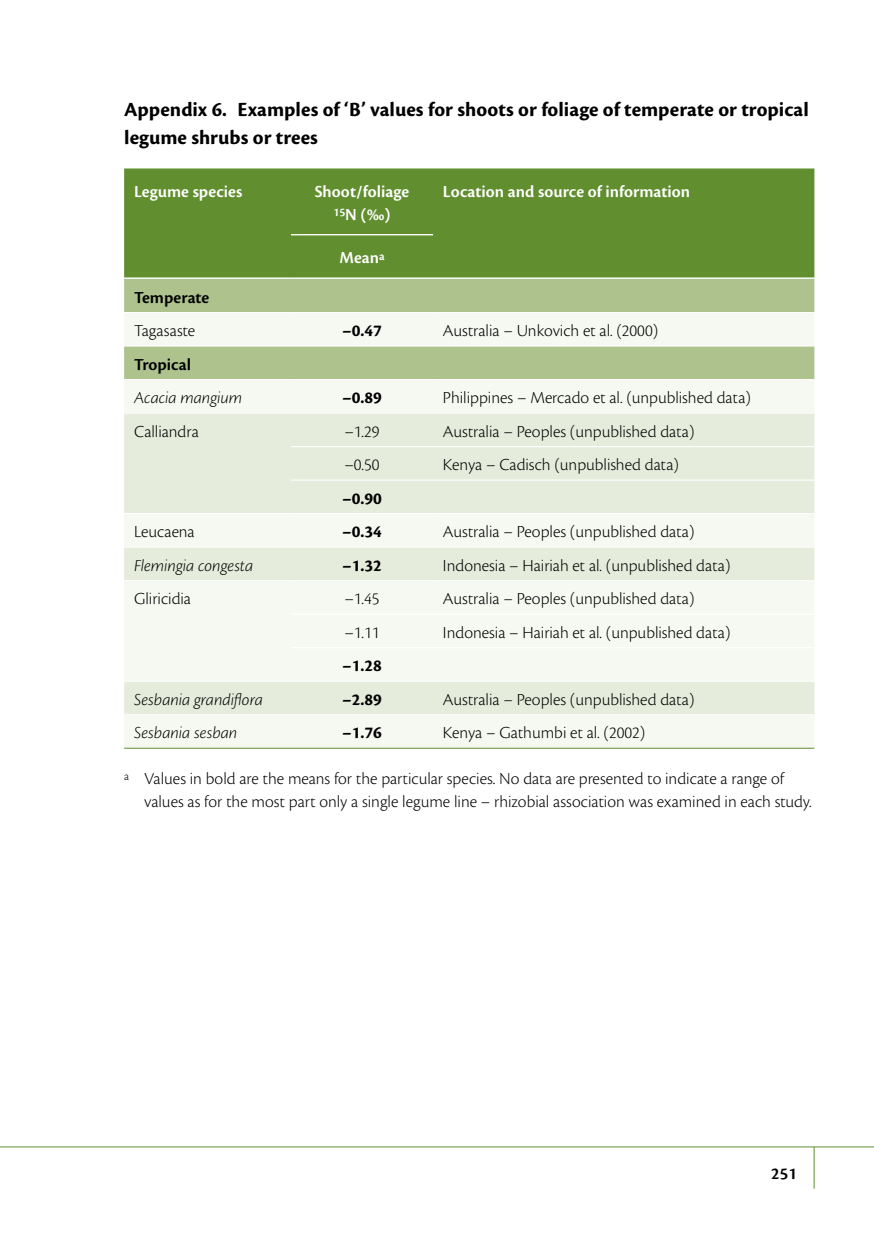
<style>
.page{position:relative;width:874px;height:1241px;background:#fff}
.page>*{position:absolute;margin:0;border:0;box-sizing:border-box;transform-origin:0 0}
.t1{font:700 21px/28px "Cronos Pro";letter-spacing:.005em;color:#000}
.t2{font:300 17.5px/22.8px "Cronos Pro";color:#000}
.t3{font:600 17.5px/22.8px "Cronos Pro";color:#fff;text-align:center}
.t4{font:italic 300 17.5px "Cronos Pro";letter-spacing:-.005em;color:#000}
.t5{font:700 17.5px "Cronos Pro";color:#000}
.t6{font:600 17.5px "Cronos Pro";color:#000}
</style>
<div class="page">
<hr style="left:0;top:1146px;width:873px;height:1px;background:#618e2f">
<hr style="left:813px;top:1146px;width:1px;height:42px;background:#618e2f">
<div style="left:124px;top:168px;width:690px;height:109px;background:#618e2f"></div>
<div style="left:124px;top:279px;width:690px;height:33px;background:#adc28c"></div>
<svg style="left:124px;top:313px;width:690px;height:434px;fill:#f6f8f2"></svg>
<svg style="left:124px;top:413px;width:690px;height:301px;fill:#e6ecdb"></svg>
<hr style="left:291px;top:234px;width:142px;height:1px;background:#fff">
<hr style="left:291px;top:446px;width:142px;height:1px;background:#fff">
<hr style="left:433px;top:446px;width:381px;height:1px;background:#fff">
<hr style="left:291px;top:479px;width:142px;height:1px;background:#fff">
<hr style="left:433px;top:479px;width:381px;height:1px;background:#fff">
<hr style="left:291px;top:613px;width:142px;height:1px;background:#fff">
<hr style="left:433px;top:613px;width:381px;height:1px;background:#fff">
<hr style="left:291px;top:647px;width:142px;height:1px;background:#fff">
<hr style="left:433px;top:647px;width:381px;height:1px;background:#fff">
<hr style="left:124px;top:747px;width:167px;height:1px;background:#618e2f">
<hr style="left:291px;top:747px;width:142px;height:1px;background:#618e2f">
<hr style="left:433px;top:747px;width:381px;height:1px;background:#618e2f">
<hr style="left:124px;top:345px;width:167px;height:1px;background:#fff">
<hr style="left:291px;top:345px;width:142px;height:1px;background:#fff">
<hr style="left:433px;top:345px;width:381px;height:1px;background:#fff">
<hr style="left:124px;top:379px;width:167px;height:1px;background:#fff">
<hr style="left:291px;top:379px;width:142px;height:1px;background:#fff">
<hr style="left:433px;top:379px;width:381px;height:1px;background:#fff">
<hr style="left:124px;top:412px;width:167px;height:1px;background:#fff">
<hr style="left:291px;top:412px;width:142px;height:1px;background:#fff">
<hr style="left:433px;top:412px;width:381px;height:1px;background:#fff">
<hr style="left:124px;top:513px;width:167px;height:1px;background:#fff">
<hr style="left:291px;top:513px;width:142px;height:1px;background:#fff">
<hr style="left:433px;top:513px;width:381px;height:1px;background:#fff">
<hr style="left:124px;top:546px;width:167px;height:1px;background:#fff">
<hr style="left:291px;top:546px;width:142px;height:1px;background:#fff">
<hr style="left:433px;top:546px;width:381px;height:1px;background:#fff">
<hr style="left:124px;top:580px;width:167px;height:1px;background:#fff">
<hr style="left:291px;top:580px;width:142px;height:1px;background:#fff">
<hr style="left:433px;top:580px;width:381px;height:1px;background:#fff">
<hr style="left:124px;top:680px;width:167px;height:1px;background:#fff">
<hr style="left:291px;top:680px;width:142px;height:1px;background:#fff">
<hr style="left:433px;top:680px;width:381px;height:1px;background:#fff">
<hr style="left:124px;top:714px;width:167px;height:1px;background:#fff">
<hr style="left:291px;top:714px;width:142px;height:1px;background:#fff">
<hr style="left:433px;top:714px;width:381px;height:1px;background:#fff">
<p class="t1" style="left:124px;top:95px;width:686px">Appendix 6. Examples of ‘B’ values for shoots or foliage of temperate or tropical legume shrubs or trees</p>
<p class="t3" style="left:134px;top:180px;width:110px">Legume species</p>
<p class="t3" style="left:314px;top:180px;width:96px">Shoot/foliage<br><sup>15</sup>N (‰)</p>
<p class="t3" style="left:443px;top:180px;width:248px">Location and source of information</p>
<p class="t3" style="left:339px;top:246px;width:47px">Mean<sup>a</sup></p>
<p class="t6" style="left:134px;top:287px;width:77px">Temperate</p>
<p class="t2" style="left:134px;top:319px;width:63px">Tagasaste</p>
<p class="t5" style="left:342px;top:320px;width:41px">–0.47</p>
<p class="t2" style="left:443px;top:319px;width:216px">Australia – Unkovich et al. (2000)</p>
<p class="t6" style="left:134px;top:354px;width:58px">Tropical</p>
<p class="t4" style="left:134px;top:388px;width:109px">Acacia mangium</p>
<p class="t5" style="left:342px;top:387px;width:41px">–0.89</p>
<p class="t2" style="left:443px;top:386px;width:309px">Philippines – Mercado et al. (unpublished data)</p>
<p class="t2" style="left:134px;top:419px;width:66px">Calliandra</p>
<p class="t2" style="left:344px;top:419px;width:37px">–1.29</p>
<p class="t2" style="left:443px;top:419px;width:253px">Australia – Peoples (unpublished data)</p>
<p class="t2" style="left:344px;top:453px;width:37px">–0.50</p>
<p class="t2" style="left:443px;top:453px;width:237px">Kenya – Cadisch (unpublished data)</p>
<p class="t5" style="left:342px;top:488px;width:41px">–0.90</p>
<p class="t2" style="left:134px;top:520px;width:62px">Leucaena</p>
<p class="t5" style="left:342px;top:521px;width:41px">–0.34</p>
<p class="t2" style="left:443px;top:520px;width:253px">Australia – Peoples (unpublished data)</p>
<p class="t4" style="left:134px;top:555px;width:120px">Flemingia congesta</p>
<p class="t5" style="left:342px;top:555px;width:41px">–1.32</p>
<p class="t2" style="left:443px;top:553px;width:289px">Indonesia – Hairiah et al. (unpublished data)</p>
<p class="t2" style="left:134px;top:587px;width:58px">Gliricidia</p>
<p class="t2" style="left:344px;top:587px;width:37px">–1.45</p>
<p class="t2" style="left:443px;top:587px;width:253px">Australia – Peoples (unpublished data)</p>
<p class="t2" style="left:344px;top:620px;width:37px">–1.11</p>
<p class="t2" style="left:443px;top:620px;width:289px">Indonesia – Hairiah et al. (unpublished data)</p>
<p class="t5" style="left:342px;top:655px;width:41px">–1.28</p>
<p class="t4" style="left:134px;top:689px;width:130px">Sesbania grandiflora</p>
<p class="t5" style="left:342px;top:689px;width:41px">–2.89</p>
<p class="t2" style="left:443px;top:687px;width:253px">Australia – Peoples (unpublished data)</p>
<p class="t4" style="left:134px;top:723px;width:105px">Sesbania sesban</p>
<p class="t5" style="left:342px;top:722px;width:41px">–1.76</p>
<p class="t2" style="left:443px;top:721px;width:204px">Kenya – Gathumbi et al. (2002)</p>
<p class="t2" style="left:144px;top:766px;width:669px;text-indent:-20px"><sup>a</sup> Values in bold are the means for the particular species. No data are presented to indicate a range of values as for the most part only a single legume line – rhizobial association was examined in each study.</p>
<p class="t6" style="left:770px;top:1163px;width:27px">251</p>
</div>
